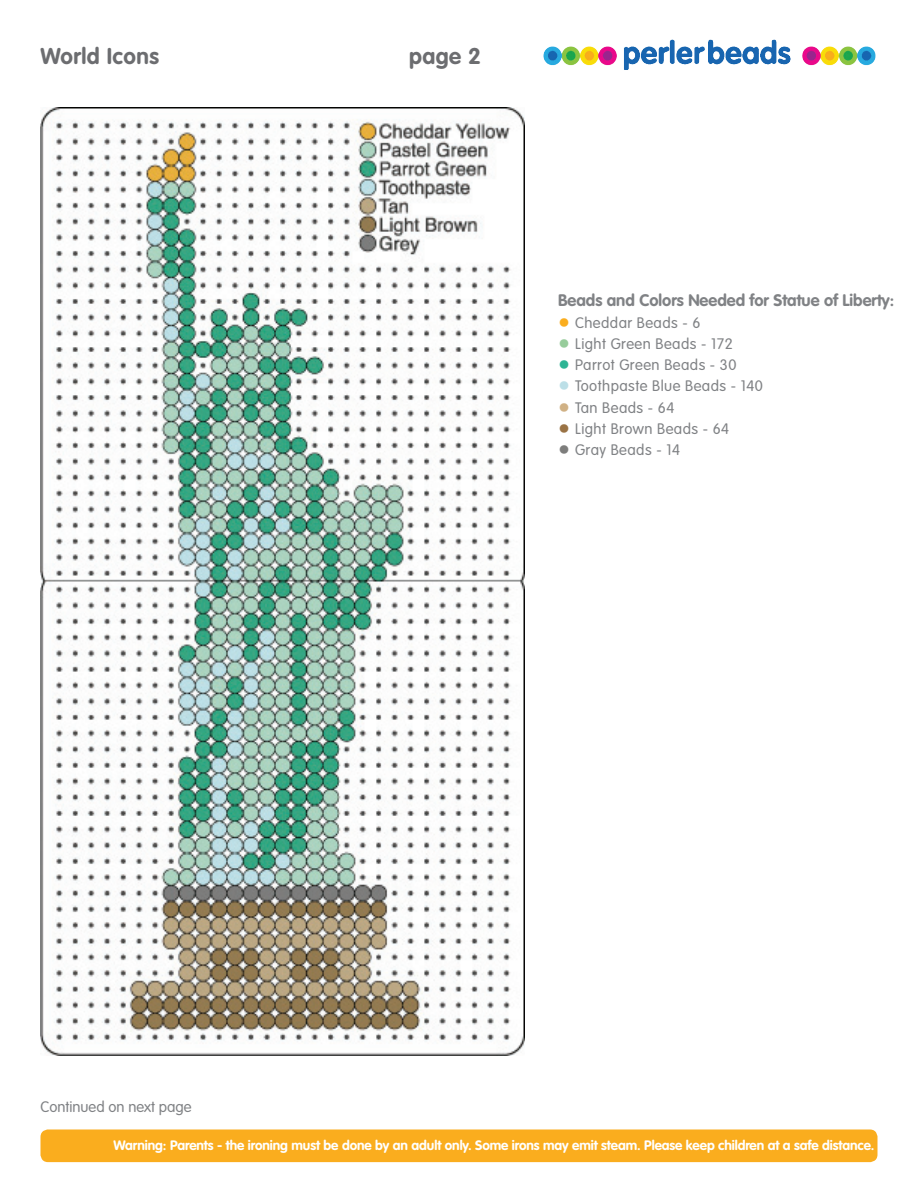
<style>
.page{position:relative;width:918px;height:1188px;background:#fff}
.page>*{position:absolute;margin:0;border:0;box-sizing:border-box;transform-origin:0 0}
.t1{font:700 22.5px "VAG Rounded";letter-spacing:.02em;color:#6c6d70}
.t2{font:700 16.5px "VAG Rounded";color:#808285}
.t3{font:300 15px "VAG Rounded";letter-spacing:.03em;color:#808285}
.t4{font:300 15px "VAG Rounded";color:#808285}
.t5{font:700 13.5px "VAG Rounded";letter-spacing:-.005em;color:#fff}
.s1{font-size:24px;color:#faad1e}
.s2{font-size:24px;color:#97cc9b}
.s3{font-size:24px;color:#2db494}
.s4{font-size:24px;color:#bcdfe7}
.s5{font-size:24px;color:#d0b185}
.s6{font-size:24px;color:#9a7345}
.s7{font-size:24px;color:#7d7d7c}
</style>
<div class="page">
<div style="left:41px;top:1130px;width:837px;height:32px;background:#faad1e;border-radius:8px"></div>
<img style="left:543px;top:39px;width:333px;height:31px">
<img style="left:40px;top:108px;width:485px;height:948px">
<h1 class="t1" style="left:40px;top:43px;width:120px">World Icons</h1>
<h1 class="t1" style="left:409px;top:43px;width:74px">page 2</h1>
<p class="t2" style="left:558px;top:291px;width:338px">Beads and Colors Needed for Statue of Liberty:</p>
<p class="t3" style="left:558px;top:314px;width:144px"><span class="s1">•</span> Cheddar Beads - 6</p>
<p class="t3" style="left:558px;top:335px;width:176px"><span class="s2">•</span> Light Green Beads - 172</p>
<p class="t3" style="left:558px;top:356px;width:180px"><span class="s3">•</span> Parrot Green Beads - 30</p>
<p class="t3" style="left:558px;top:378px;width:206px"><span class="s4">•</span> Toothpaste Blue Beads - 140</p>
<p class="t3" style="left:558px;top:399px;width:118px"><span class="s5">•</span> Tan Beads - 64</p>
<p class="t3" style="left:558px;top:420px;width:173px"><span class="s6">•</span> Light Brown Beads - 64</p>
<p class="t3" style="left:558px;top:441px;width:123px"><span class="s7">•</span> Gray Beads - 14</p>
<p class="t4" style="left:40px;top:1098px;width:153px">Continued on next page</p>
<p class="t5" style="left:114px;top:1137px;width:762px">Warning: Parents - the ironing must be done by an adult only. Some irons may emit steam. Please keep children at a safe distance.</p>
</div>
